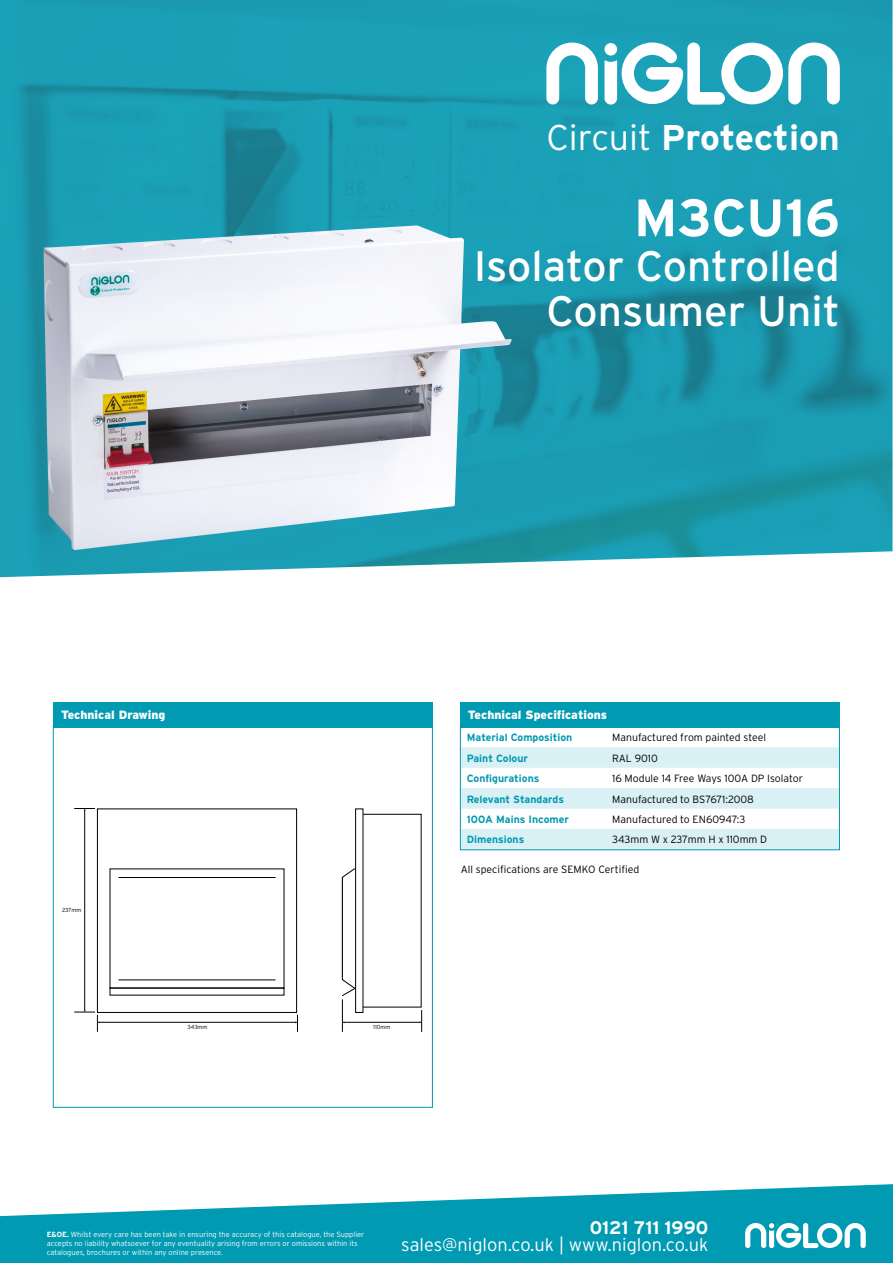
<style>
.page{position:relative;width:893px;height:1263px;background:#fff}
.page>*{position:absolute;margin:0;border:0;box-sizing:border-box;transform-origin:0 0}
.t1{font:700 52.5px "Interstate";color:#fff}
.t2{font:42.6px/45px "Interstate";color:#fff;text-align:right}
.t3{font:700 35.7px "Interstate";color:#fff}
.t4{font:300 18.15px "Interstate";color:#fff}
.t5{font:700 18.15px "Interstate";color:#fff}
.t6{font:900 12px "Interstate";color:#fff}
.t7{font:300 10.5px "Interstate";color:#000}
.t8{font:700 10.5px "Interstate";color:#009ab2}
.t9{font:300 7.5px/9px "Interstate";color:#fff}
.t10{font:300 5.85px "Interstate";color:#000}
.s1{font-weight:300}
.s2{font-weight:700}
</style>
<div class="page">
<img style="left:0;top:0;width:892px;height:578px">
<svg style="left:0;top:1184px;width:893px;height:79px;fill:#009ab2"></svg>
<svg style="left:745px;top:1223px;width:121px;height:25px"></svg>
<svg style="left:546px;top:43px;width:52px;height:61px"></svg>
<svg style="left:604px;top:43px;width:236px;height:62px"></svg>
<svg style="left:460px;top:727px;width:380px;height:123px"></svg>
<div style="left:460px;top:702px;width:380px;height:25px;background:#009ab2"></div>
<div style="left:53px;top:702px;width:380px;height:25px;background:#009ab2"></div>
<svg style="left:53px;top:727px;width:380px;height:381px"></svg>
<img style="left:44px;top:225px;width:467px;height:325px">
<h3 class="t3" style="left:546px;top:118px;width:295px"><span class="s1">Circuit</span> Protection</h3>
<h1 class="t1" style="left:634px;top:188px;width:208px">M3CU16</h1>
<h2 class="t2" style="left:474px;top:243px;width:368px">Isolator Controlled<br>Consumer Unit</h2>
<h3 class="t6" style="left:61px;top:708px;width:106px">Technical Drawing</h3>
<h3 class="t6" style="left:468px;top:708px;width:141px">Technical Specifications</h3>
<h3 class="t8" style="left:467px;top:732px;width:107px">Material Composition</h3>
<h3 class="t7" style="left:612px;top:732px;width:155px">Manufactured from painted steel</h3>
<h3 class="t8" style="left:467px;top:752px;width:63px">Paint Colour</h3>
<h3 class="t7" style="left:612px;top:752px;width:47px">RAL 9010</h3>
<h3 class="t8" style="left:467px;top:773px;width:74px">Configurations</h3>
<h3 class="t7" style="left:612px;top:773px;width:192px">16 Module 14 Free Ways 100A DP Isolator</h3>
<h3 class="t8" style="left:467px;top:793px;width:99px">Relevant Standards</h3>
<h3 class="t7" style="left:612px;top:793px;width:143px">Manufactured to BS7671:2008</h3>
<h3 class="t8" style="left:467px;top:813px;width:104px">100A Mains Incomer</h3>
<h3 class="t7" style="left:612px;top:813px;width:135px">Manufactured to EN60947:3</h3>
<h3 class="t8" style="left:467px;top:834px;width:59px">Dimensions</h3>
<h3 class="t7" style="left:612px;top:834px;width:157px">343mm W x 237mm H x 110mm D</h3>
<p class="t10" style="left:62px;top:906px;width:21px">237mm</p>
<p class="t10" style="left:187px;top:1023px;width:21px">343mm</p>
<p class="t10" style="left:373px;top:1023px;width:19px">110mm</p>
<h3 class="t7" style="left:461px;top:864px;width:180px">All specifications are SEMKO Certified</h3>
<p class="t9" style="left:47px;top:1230px;width:319px"><span class="s2">E&amp;OE.</span> Whilst every care has been take in ensuring the accuracy of this catalogue, the Supplier accepts no liability whatsoever for any eventuality arising from errors or omissions within its catalogues, brochures or within any online presence.</p>
<h3 class="t5" style="left:590px;top:1217px;width:120px">0121 711 1990</h3>
<h3 class="t4" style="left:401px;top:1235px;width:308px">sales@niglon.co.uk | www.niglon.co.uk</h3>
</div>
